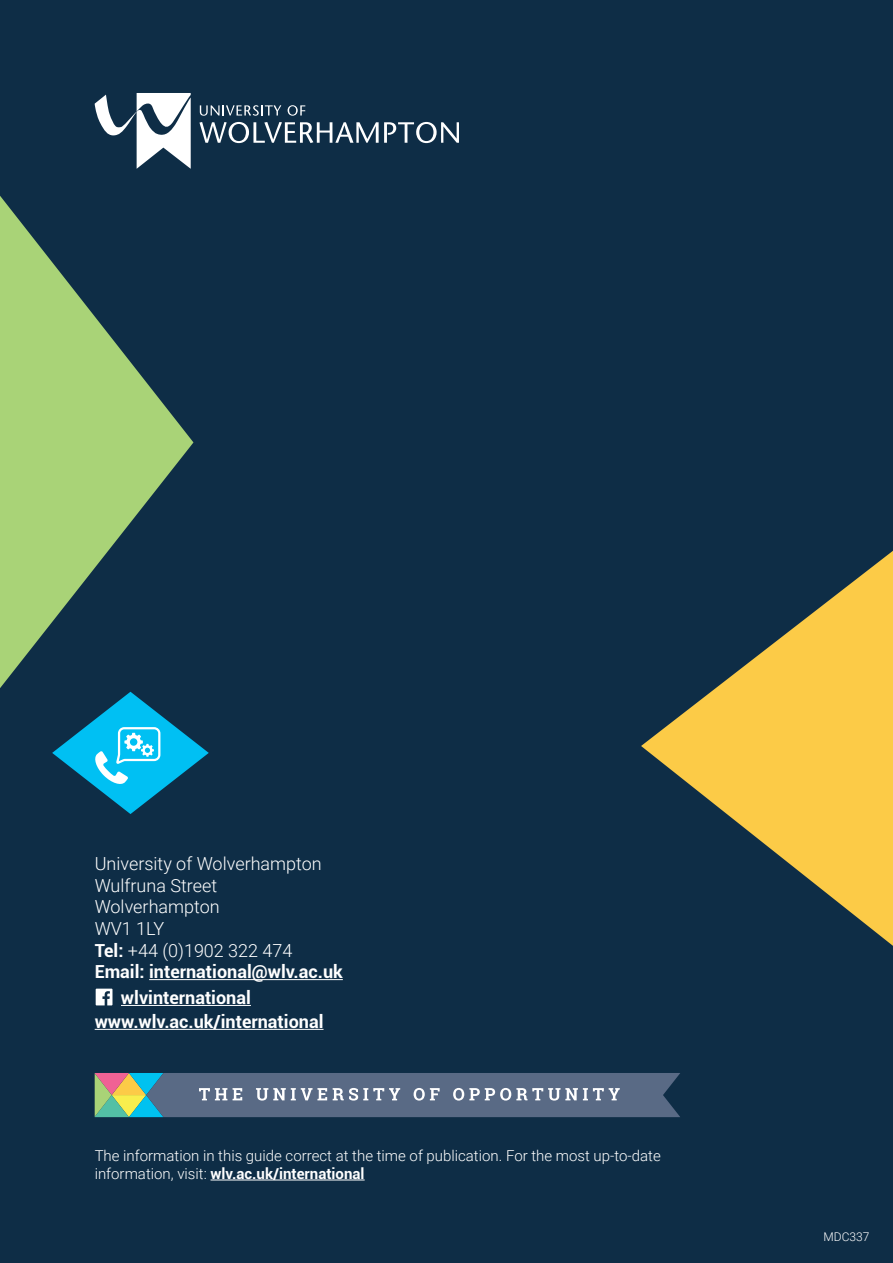
<style>
.page{position:relative;width:893px;height:1263px;background:#0e2d46}
.page>*{position:absolute;margin:0;border:0;box-sizing:border-box;transform-origin:0 0}
.t1{font:300 18px/21.6px "Roboto";color:#fff}
.t2{font:700 18px "Roboto";color:#fff}
.t3{font:300 15px/18px "Roboto";color:#fff}
.t4{font:300 12px "Roboto";color:#fff}
.s1{font-weight:700}
</style>
<div class="page">
<svg style="left:200px;top:105px;width:81px;height:11px"></svg>
<svg style="left:288px;top:105px;width:17px;height:11px"></svg>
<svg style="left:94px;top:93px;width:97px;height:76px"></svg>
<svg style="left:199px;top:122px;width:260px;height:21px"></svg>
<svg style="left:641px;top:551px;width:252px;height:395px"></svg>
<hr style="left:149px;top:979px;width:194px;height:1px;background:#fff">
<hr style="left:211px;top:1179px;width:154px;height:1px;background:#fff">
<svg style="left:95px;top:1073px;width:585px;height:44px;background:#687b8d"></svg>
<svg style="left:0;top:196px;width:193px;height:492px"></svg>
<hr style="left:95px;top:1029px;width:229px;height:1px;background:#fff">
<hr style="left:121px;top:1005px;width:130px;height:1px;background:#fff">
<svg style="left:96px;top:989px;width:16px;height:16px"></svg>
<svg style="left:52px;top:692px;width:157px;height:122px"></svg>
<p class="t1" style="left:95px;top:852px;width:250px">University of Wolverhampton<br>Wulfruna Street<br>Wolverhampton<br>WV1 1LY<br><span class="s1">Tel:</span> +44 (0)1902 322 474<br><span class="s1">Email: international@wlv.ac.uk</span></p>
<p class="t2" style="left:121px;top:985px;width:131px">wlvinternational</p>
<p class="t2" style="left:95px;top:1009px;width:230px">www.wlv.ac.uk/international</p>
<p class="t3" style="left:95px;top:1146px;width:568px">The information in this guide correct at the time of publication. For the most up-to-date information, visit: <span class="s1">wlv.ac.uk/international</span></p>
<p class="t4" style="left:824px;top:1228px;width:47px">MDC337</p>
</div>
